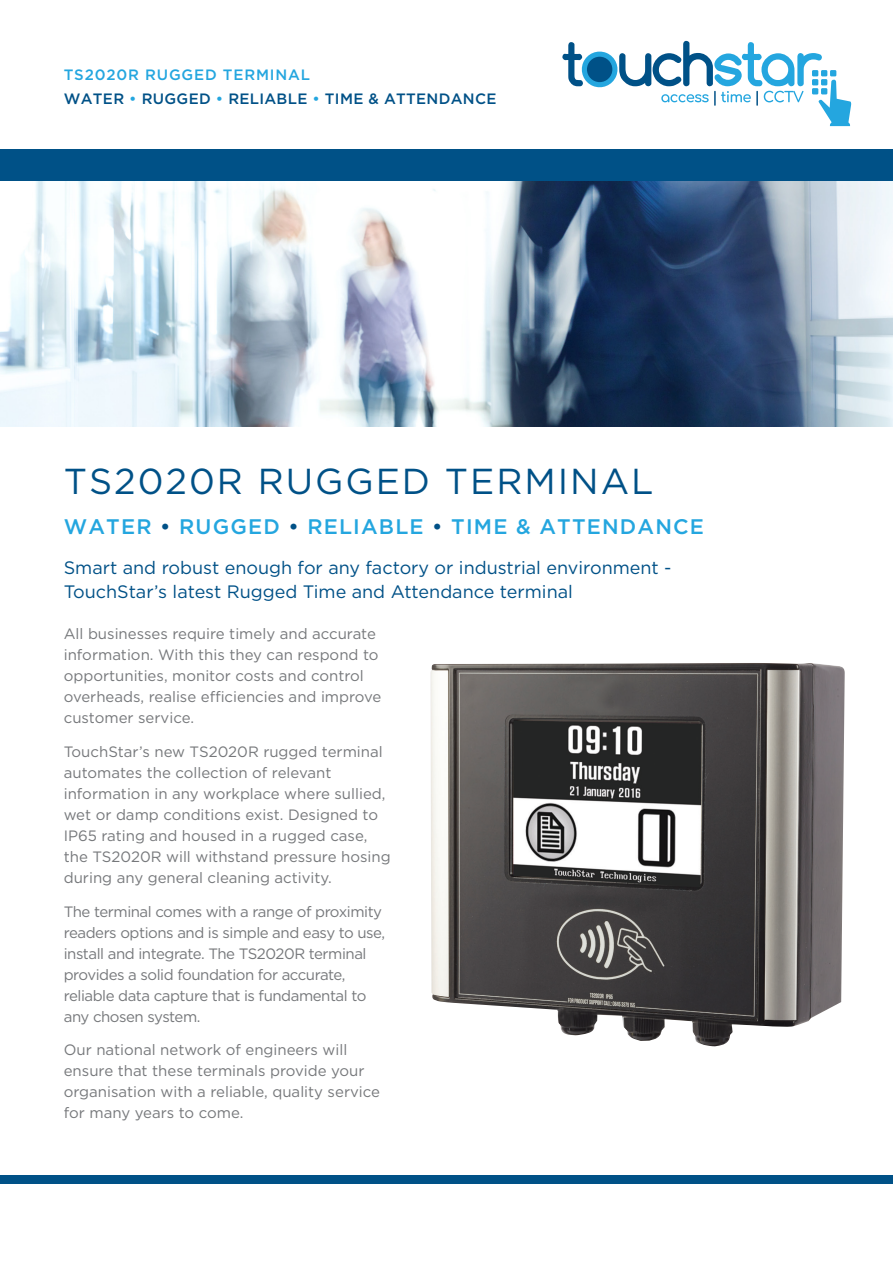
<style>
.page{position:relative;width:893px;height:1263px;background:#fff}
.page>*{position:absolute;margin:0;border:0;box-sizing:border-box;transform-origin:0 0}
.t1{font:36px "Gotham";letter-spacing:.055em;color:#005187}
.t2{font:500 21px "Gotham";letter-spacing:.055em;color:#24a6df}
.t3{font:18px/24px "Gotham";color:#005187}
.t4{font:15px/21px "Gotham";color:#76787b}
.t5{font:15px/21px "Gotham";letter-spacing:-.03em;color:#76787b}
.t6{font:500 15px "Gotham";letter-spacing:.02em;color:#005187}
.t7{font:500 15px "Gotham";letter-spacing:.055em;color:#24a6df}
.s1{color:#24a6df}
.s2{color:#005187}
</style>
<div class="page">
<img style="left:0;top:181px;width:893px;height:245px">
<svg style="left:562px;top:41px;width:289px;height:85px"></svg>
<div style="left:0;top:149px;width:893px;height:32px;background:#005187"></div>
<div style="left:0;top:1175px;width:893px;height:8px;background:#005187"></div>
<img style="left:430px;top:663px;width:415px;height:384px">
<p class="t7" style="left:64px;top:65px;width:248px">TS2020R RUGGED TERMINAL</p>
<p class="t6" style="left:64px;top:89px;width:434px">WATER <span class="s1">•</span> RUGGED <span class="s1">•</span> RELIABLE <span class="s1">•</span> TIME &amp; ATTENDANCE</p>
<p class="t1" style="left:64px;top:458px;width:591px">TS2020R RUGGED TERMINAL</p>
<p class="t2" style="left:64px;top:513px;width:642px">WATER <span class="s2">•</span> RUGGED <span class="s2">•</span> RELIABLE <span class="s2">•</span> TIME &amp; ATTENDANCE</p>
<p class="t3" style="left:64px;top:555px;width:609px">Smart and robust enough for any factory or industrial environment -<br>TouchStar’s latest Rugged Time and Attendance terminal</p>
<p class="t4" style="left:64px;top:623px;width:319px">All businesses require timely and accurate information. With this they can respond to opportunities, monitor costs and control overheads, realise efficiencies and improve customer service.</p>
<p class="t4" style="left:64px;top:741px;width:328px">TouchStar’s new TS2020R rugged terminal automates the collection of relevant information in any workplace where sullied, wet or damp conditions exist. Designed to IP65 rating and housed in a rugged case, the TS2020R will withstand pressure hosing during any general cleaning activity.</p>
<p class="t5" style="left:64px;top:900px;width:323px">The terminal comes with a range of proximity readers options and is simple and easy to use, install and integrate. The TS2020R terminal provides a solid foundation for accurate, reliable data capture that is fundamental to any chosen system.</p>
<p class="t4" style="left:64px;top:1039px;width:318px">Our national network of engineers will ensure that these terminals provide your organisation with a reliable, quality service for many years to come.</p>
</div>
